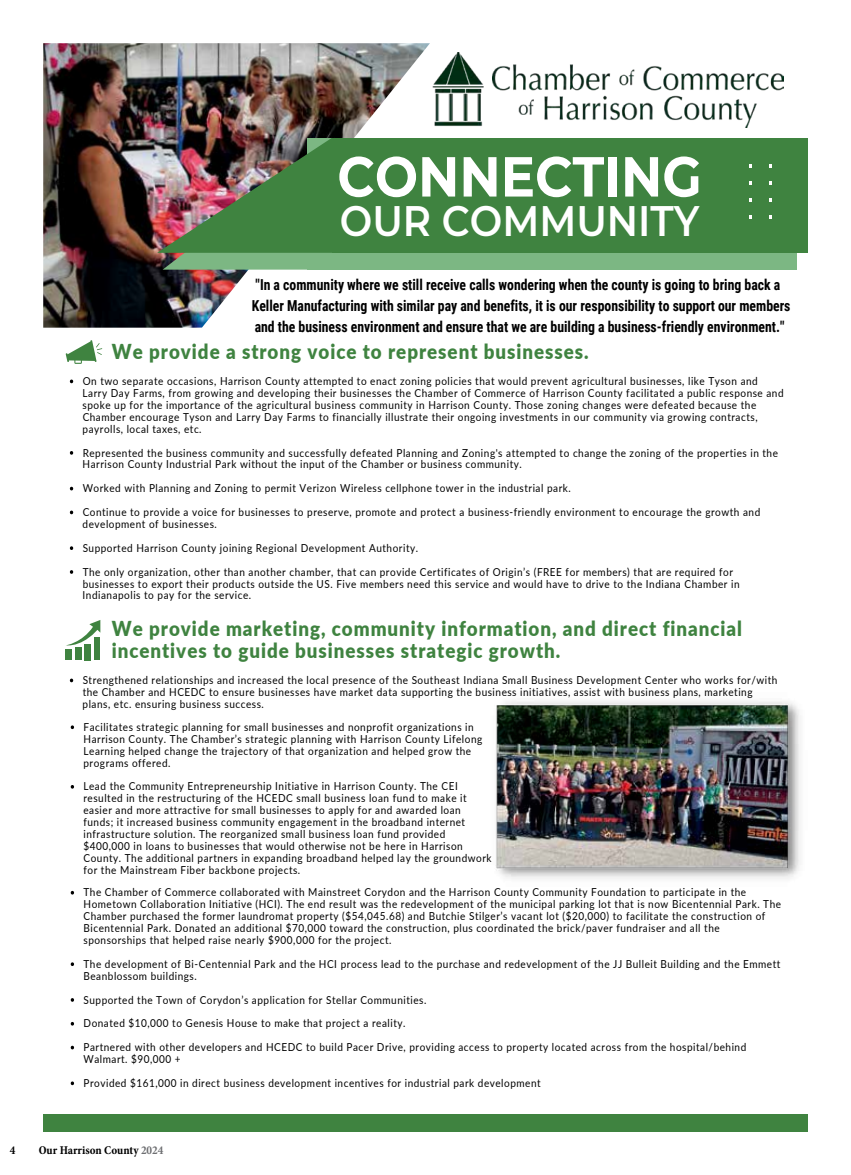
<style>
.page{position:relative;width:851px;height:1175px;background:#fff}
.page>*{position:absolute;margin:0;border:0;box-sizing:border-box;transform-origin:0 0}
.t1{font:700 56.25px "Montserrat";color:#fff;scale:.91 1}
.t2{font:600 42.6px "Montserrat";color:#fff;scale:.91 1}
.t3{font:900 20.55px/21.6px "Lato";letter-spacing:.05em;color:#3f8340;scale:.91 1}
.t4{font:700 15.15px/20.5px "Roboto Condensed";color:#000;scale:.91 1}
.t5{font:700 condensed 12px "Minion Pro";color:#000}
.t6{font:10.95px/11.9px "Lato";letter-spacing:.05em;color:#000;scale:.91 1}
.s1{color:#6d6e71}
</style>
<div class="page">
<img style="left:43px;top:43px;width:170px;height:285px">
<img style="left:213px;top:43px;width:217px;height:271px">
<div style="left:307px;top:138px;width:489px;height:132px;background:#7cb783"></div>
<svg style="left:163px;top:253px;width:144px;height:17px;fill:#7cb783"></svg>
<div style="left:332px;top:138px;width:475px;height:115px;background:#3f8340"></div>
<img style="left:157px;top:138px;width:175px;height:115px">
<div style="left:43px;top:1114px;width:764px;height:17px;background:#3f8340"></div>
<svg style="left:769px;top:164px;width:3px;height:4px"></svg>
<img style="left:561px;top:64px;width:222px;height:63px">
<svg style="left:66px;top:340px;width:36px;height:24px"></svg>
<svg style="left:70px;top:379px;width:3px;height:4px"></svg>
<svg style="left:70px;top:451px;width:3px;height:4px"></svg>
<svg style="left:70px;top:510px;width:3px;height:4px"></svg>
<svg style="left:70px;top:546px;width:3px;height:4px"></svg>
<svg style="left:70px;top:570px;width:3px;height:4px"></svg>
<div style="left:66px;top:649px;width:6px;height:11px;background:#3f8340"></div>
<div style="left:75px;top:647px;width:6px;height:13px;background:#3f8340"></div>
<div style="left:85px;top:644px;width:6px;height:16px;background:#3f8340"></div>
<div style="left:94px;top:637px;width:6px;height:23px;background:#3f8340"></div>
<svg style="left:66px;top:620px;width:34px;height:26px"></svg>
<svg style="left:70px;top:678px;width:3px;height:4px"></svg>
<img style="left:357px;top:53px;width:204px;height:74px">
<img style="left:495px;top:701px;width:305px;height:178px">
<svg style="left:71px;top:725px;width:3px;height:4px"></svg>
<svg style="left:71px;top:962px;width:3px;height:4px"></svg>
<svg style="left:71px;top:1081px;width:3px;height:4px"></svg>
<h1 class="t1" style="left:337px;top:136px;width:402px">CONNECTING</h1>
<h2 class="t2" style="left:340px;top:191px;width:396px">OUR COMMUNITY</h2>
<p class="t4" style="left:252px;top:274px;width:593px">"In a community where we still receive calls wondering when the county is going to bring back a<br>Keller Manufacturing with similar pay and benefits, it is our responsibility to support our members and the business environment and ensure that we are building a business-friendly environment."</p>
<h3 class="t3" style="left:112px;top:339px;width:525px">We provide a strong voice to represent businesses.</h3>
<p class="t6" style="left:83px;top:375px;width:771px">On two separate occasions, Harrison County attempted to enact zoning policies that would prevent agricultural businesses, like Tyson and Larry Day Farms, from growing and developing their businesses the Chamber of Commerce of Harrison County facilitated a public response and spoke up for the importance of the agricultural business community in Harrison County. Those zoning changes were defeated because the Chamber encourage Tyson and Larry Day Farms to financially illustrate their ongoing investments in our community via growing contracts, payrolls, local taxes, etc.</p>
<p class="t6" style="left:83px;top:446px;width:765px">Represented the business community and successfully defeated Planning and Zoning's attempted to change the zoning of the properties in the<br>Harrison County Industrial Park without the input of the Chamber or business community.</p>
<p class="t6" style="left:83px;top:476px;width:746px;line-height:23.9px">Worked with Planning and Zoning to permit Verizon Wireless cellphone tower in the industrial park.<br>Continue to provide a voice for businesses to preserve, promote and protect a business-friendly environment to encourage the growth and</p>
<p class="t6" style="left:83px;top:511px;width:716px;line-height:23.9px">development of businesses.<br>Supported Harrison County joining Regional Development Authority.<br>The only organization, other than another chamber, that can provide Certificates of Origin’s (FREE for members) that are required for</p>
<p class="t6" style="left:83px;top:577px;width:723px">businesses to export their products outside the US. Five members need this service and would have to drive to the Indiana Chamber in<br>Indianapolis to pay for the service.</p>
<h3 class="t3" style="left:112px;top:617px;width:694px">We provide marketing, community information, and direct financial incentives to guide businesses strategic growth.</h3>
<p class="t6" style="left:83px;top:673px;width:765px">Strengthened relationships and increased the local presence of the Southeast Indiana Small Business Development Center who works for/with the Chamber and HCEDC to ensure businesses have market data supporting the business initiatives, assist with business plans, marketing plans, etc. ensuring business success.</p>
<p class="t6" style="left:83px;top:720px;width:439px">Facilitates strategic planning for small businesses and nonprofit organizations in Harrison County. The Chamber’s strategic planning with Harrison County Lifelong Learning helped change the trajectory of that organization and helped grow the programs offered.</p>
<p class="t6" style="left:83px;top:780px;width:450px">Lead the Community Entrepreneurship Initiative in Harrison County. The CEI resulted in the restructuring of the HCEDC small business loan fund to make it easier and more attractive for small businesses to apply for and awarded loan funds; it increased business community engagement in the broadband internet infrastructure solution. The reorganized small business loan fund provided $400,000 in loans to businesses that would otherwise not be here in Harrison County. The additional partners in expanding broadband helped lay the groundwork for the Mainstream Fiber backbone projects.</p>
<p class="t6" style="left:83px;top:886px;width:768px">The Chamber of Commerce collaborated with Mainstreet Corydon and the Harrison County Community Foundation to participate in the Hometown Collaboration Initiative (HCI). The end result was the redevelopment of the municipal parking lot that is now Bicentennial Park. The Chamber purchased the former laundromat property ($54,045.68) and Butchie Stilger’s vacant lot ($20,000) to facilitate the construction of Bicentennial Park. Donated an additional $70,000 toward the construction, plus coordinated the brick/paver fundraiser and all the sponsorships that helped raise nearly $900,000 for the project.</p>
<p class="t6" style="left:83px;top:957px;width:767px">The development of Bi-Centennial Park and the HCI process lead to the purchase and redevelopment of the JJ Bulleit Building and the Emmett<br>Beanblossom buildings.</p>
<p class="t6" style="left:83px;top:987px;width:729px;line-height:23.9px">Supported the Town of Corydon’s application for Stellar Communities.<br>Donated $10,000 to Genesis House to make that project a reality.<br>Partnered with other developers and HCEDC to build Pacer Drive, providing access to property located across from the hospital/behind</p>
<p class="t6" style="left:83px;top:1046px;width:504px;line-height:23.9px">Walmart. $90,000 +<br>Provided $161,000 in direct business development incentives for industrial park development</p>
<p class="t5" style="left:10px;top:1141px;width:7px">4</p>
<p class="t5" style="left:39px;top:1142px;width:126px">Our Harrison County <span class="s1">2024</span></p>
</div>
